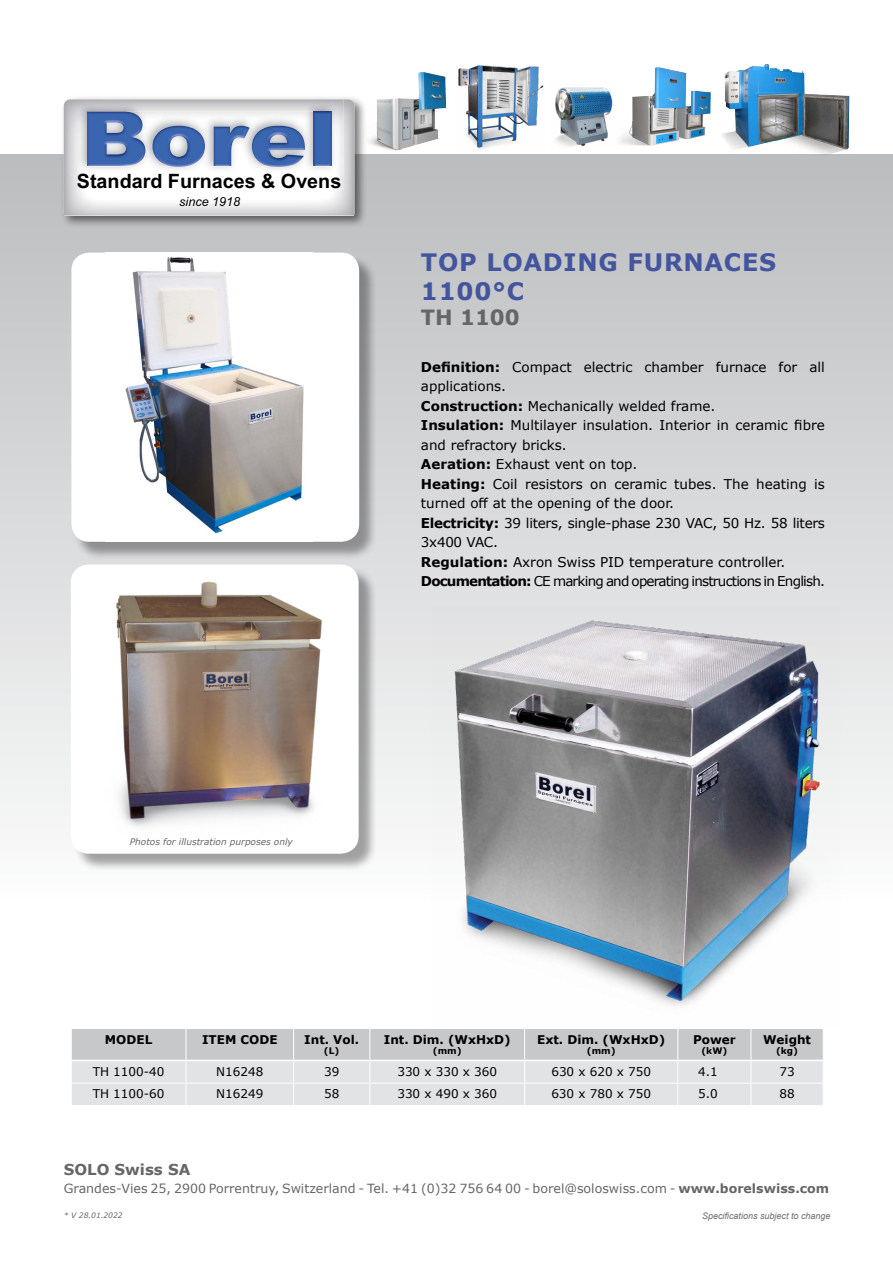
<style>
.page{position:relative;width:893px;height:1263px;background:#fff}
.page>*{position:absolute;margin:0;border:0;box-sizing:border-box;transform-origin:0 0}
.t1{font:700 24px/28.8px "Verdana";letter-spacing:.03em;color:#43559e}
.t2{font:700 21px "Verdana";color:#656669}
.t3{font:700 19.8px "Arial";color:#000}
.t4{font:700 15px "Verdana";color:#656669}
.t5{font:13.5px/19.5px "Verdana";color:#000}
.t6{font:12.6px "Verdana";color:#656669}
.t7{font:italic 12.6px "Arial";color:#000}
.t8{font:12px "Verdana";color:#000}
.t9{font:700 12px "Verdana";color:#000}
.t10{font:italic 9px "Verdana";color:#656669}
.t11{font:italic 9px "Arial";color:#6d6e71}
.t12{font:700 9px "Verdana";color:#000}
.t13{font:italic 7.5px "Verdana";color:#656669}
.s1{font-weight:700}
</style>
<div class="page">
<img style="left:368px;top:72px;width:79px;height:79px">
<div style="left:0;top:154px;width:893px;height:752px;background:linear-gradient(to bottom,#babcbf,#fcfcfc)"></div>
<div style="left:60px;top:95px;width:307px;height:133px;background:#000;opacity:.55"></div>
<svg style="left:64px;top:99px;width:290px;height:117px"></svg>
<img style="left:252px;top:126px;width:53px;height:40px">
<img style="left:314px;top:112px;width:17px;height:54px">
<img style="left:616px;top:67px;width:96px;height:88px">
<img style="left:458px;top:65px;width:86px;height:84px">
<img style="left:555px;top:82px;width:62px;height:66px">
<img style="left:719px;top:64px;width:137px;height:95px">
<div style="left:74px;top:255px;width:304px;height:305px;background:#000;opacity:.35"></div>
<div style="left:71px;top:253px;width:288px;height:289px;background:#fff;border-radius:18px"></div>
<img style="left:125px;top:257px;width:179px;height:278px">
<div style="left:73px;top:566px;width:305px;height:306px;background:#000;opacity:.35"></div>
<img style="left:71px;top:564px;width:286px;height:290px">
<svg style="left:71px;top:1029px;width:752px;height:76px;background:#d8d9da"></svg>
<hr style="left:72px;top:1083px;width:114px;height:1px;background:#fff">
<hr style="left:186px;top:1083px;width:108px;height:1px;background:#fff">
<hr style="left:294px;top:1083px;width:76px;height:1px;background:#fff">
<hr style="left:370px;top:1083px;width:155px;height:1px;background:#fff">
<hr style="left:525px;top:1083px;width:153px;height:1px;background:#fff">
<hr style="left:678px;top:1083px;width:73px;height:1px;background:#fff">
<hr style="left:751px;top:1083px;width:72px;height:1px;background:#fff">
<img style="left:431px;top:606px;width:411px;height:400px">
<h3 class="t3" style="left:77px;top:167px;width:266px">St d d Furnaces &amp; Ovens</h3>
<p class="t7" style="left:179px;top:193px;width:62px">since 1918</p>
<h3 class="t3" style="left:97px;top:167px;width:55px">an ar</h3>
<h1 class="t1" style="left:421px;top:248px;width:357px">TOP LOADING FURNACES<br>1100°C</h1>
<h2 class="t2" style="left:421px;top:303px;width:100px">TH 1100</h2>
<p class="t5" style="left:421px;top:357px;width:405px"><span class="s1">Definition:</span> Compact electric chamber furnace for all applications.<br><span class="s1">Construction:</span> Mechanically welded frame.<br><span class="s1">Insulation:</span> Multilayer insulation. Interior in ceramic fibre and refractory bricks.<br><span class="s1">Aeration:</span> Exhaust vent on top.<br><span class="s1">Heating:</span> Coil resistors on ceramic tubes. The heating is turned off at the opening of the door.<br><span class="s1">Electricity:</span> 39 liters, single-phase 230 VAC, 50 Hz. 58 liters 3x400 VAC.<br><span class="s1">Regulation:</span> Axron Swiss PID temperature controller.<br><span class="s1">Documentation:</span> CE marking and operating instructions in English.</p>
<p class="t10" style="left:130px;top:836px;width:165px">Photos for illustration purposes only</p>
<p class="t9" style="left:105px;top:1031px;width:49px">MODEL</p>
<p class="t9" style="left:202px;top:1031px;width:77px">ITEM CODE</p>
<p class="t9" style="left:304px;top:1031px;width:56px">Int. Vol.</p>
<p class="t12" style="left:324px;top:1045px;width:17px">(L)</p>
<p class="t9" style="left:384px;top:1031px;width:128px">Int. Dim. (WxHxD)</p>
<p class="t12" style="left:433px;top:1045px;width:30px">(mm)</p>
<p class="t9" style="left:537px;top:1031px;width:129px">Ext. Dim. (WxHxD)</p>
<p class="t12" style="left:587px;top:1045px;width:30px">(mm)</p>
<p class="t9" style="left:693px;top:1031px;width:44px">Power</p>
<p class="t12" style="left:701px;top:1045px;width:27px">(kW)</p>
<p class="t9" style="left:763px;top:1031px;width:50px">Weight</p>
<p class="t12" style="left:776px;top:1045px;width:24px">(kg)</p>
<p class="t8" style="left:93px;top:1063px;width:73px">TH 1100-40</p>
<p class="t8" style="left:216px;top:1063px;width:49px">N16248</p>
<p class="t8" style="left:324px;top:1063px;width:17px">39</p>
<p class="t8" style="left:397px;top:1063px;width:101px">330 x 330 x 360</p>
<p class="t8" style="left:551px;top:1063px;width:101px">630 x 620 x 750</p>
<p class="t8" style="left:698px;top:1063px;width:21px">4.1</p>
<p class="t8" style="left:779px;top:1063px;width:17px">73</p>
<p class="t8" style="left:93px;top:1086px;width:73px">TH 1100-60</p>
<p class="t8" style="left:216px;top:1086px;width:49px">N16249</p>
<p class="t8" style="left:324px;top:1086px;width:17px">58</p>
<p class="t8" style="left:397px;top:1086px;width:101px">330 x 490 x 360</p>
<p class="t8" style="left:551px;top:1086px;width:101px">630 x 780 x 750</p>
<p class="t8" style="left:698px;top:1086px;width:21px">5.0</p>
<p class="t8" style="left:779px;top:1086px;width:17px">88</p>
<p class="t4" style="left:64px;top:1159px;width:128px">SOLO Swiss SA</p>
<p class="t6" style="left:64px;top:1180px;width:767px">Grandes-Vies 25, 2900 Porrentruy, Switzerland - Tel. +41 (0)32 756 64 00 - borel@soloswiss.com - <span class="s1">www.borelswiss.com</span></p>
<p class="t13" style="left:64px;top:1210px;width:60px">* V 28.01.2022</p>
<p class="t11" style="left:702px;top:1210px;width:130px">Specifications subject to change</p>
</div>
